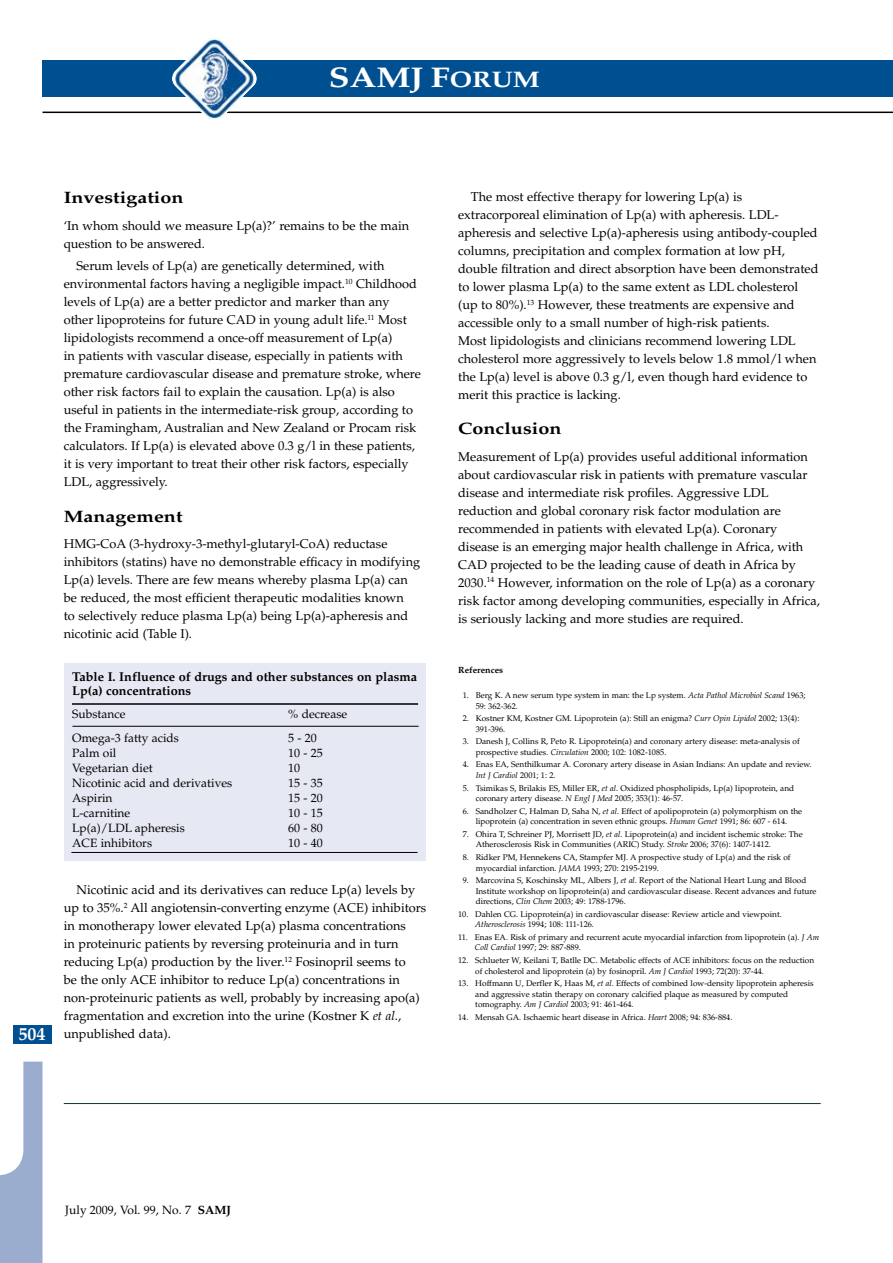
<style>
.page{position:relative;width:893px;height:1263px;background:#fff}
.page>*{position:absolute;margin:0;border:0;box-sizing:border-box;transform-origin:0 0}
.t1{font:700 28.5px "Palatino";color:#fff;scale:1.2 1}
.t2{font:700 18px "Palatino";color:#fff}
.t3{font:700 16.5px "Palatino";color:#000;scale:1.2 1}
.t4{font:12.75px/18px "Palatino";color:#000}
.t5{font:700 12.75px/13.5px "Palatino";color:#000}
.t6{font:12px "Palatino";color:#000}
.t7{font:700 9px "Palatino";color:#000}
.t8{font:8.25px/10.5px "Palatino";color:#000}
.s1{font-size:22.5px}
.s2{font-style:italic}
.s3{font-weight:700}
</style>
<div class="page">
<div style="left:43px;top:60px;width:850px;height:37px;background:#005091"></div>
<svg style="left:0;top:1061px;width:43px;height:202px"></svg>
<hr style="left:43px;top:112px;width:850px;height:1px;background:#000">
<img style="left:172px;top:37px;width:85px;height:83px">
<div style="left:14px;top:1024px;width:38px;height:19px;background:#005091"></div>
<div style="left:64px;top:663px;width:362px;height:197px;background:#e6e9f3"></div>
<hr style="left:72px;top:703px;width:346px;height:2px;background:#000">
<hr style="left:72px;top:726px;width:347px;height:1px;background:#000">
<hr style="left:71px;top:852px;width:347px;height:1px;background:#000">
<hr style="left:64px;top:1103px;width:757px;height:1px;background:#1a312b">
<h1 class="t1" style="left:329px;top:61px;width:177px">SAMJ F<span class="s1">ORUM</span></h1>
<h2 class="t2" style="left:18px;top:1023px;width:28px">504</h2>
<p class="t3" style="left:64px;top:188px;width:101px">Investigation</p>
<p class="t4" style="left:64px;top:217px;width:347px">‘In whom should we measure Lp(a)?’ remains to be the main question to be answered.</p>
<p class="t4" style="left:64px;top:257px;width:359px;text-indent:13px">Serum levels of Lp(a) are genetically determined, with environmental factors having a negligible impact.<sup>10</sup> Childhood levels of Lp(a) are a better predictor and marker than any other lipoproteins for future CAD in young adult life.<sup>11</sup> Most lipidologists recommend a once-off measurement of Lp(a)<br>in patients with vascular disease, especially in patients with premature cardiovascular disease and premature stroke, where other risk factors fail to explain the causation. Lp(a) is also useful in patients in the intermediate-risk group, according to the Framingham, Australian and New Zealand or Procam risk calculators. If Lp(a) is elevated above 0.3 g/l in these patients, it is very important to treat their other risk factors, especially LDL, aggressively.</p>
<p class="t3" style="left:64px;top:506px;width:101px">Management</p>
<p class="t4" style="left:64px;top:535px;width:358px">HMG-CoA (3-hydroxy-3-methyl-glutaryl-CoA) reductase inhibitors (statins) have no demonstrable efficacy in modifying Lp(a) levels. There are few means whereby plasma Lp(a) can be reduced, the most efficient therapeutic modalities known<br>to selectively reduce plasma Lp(a) being Lp(a)-apheresis and nicotinic acid (Table I).</p>
<p class="t5" style="left:72px;top:670px;width:346px">Table I. Influence of drugs and other substances on plasma<br>Lp(a) concentrations</p>
<p class="t6" style="left:72px;top:707px;width:55px">Substance</p>
<p class="t6" style="left:288px;top:707px;width:60px">% decrease</p>
<p class="t6" style="left:72px;top:730px;width:108px">Omega-3 fatty acids</p>
<p class="t6" style="left:288px;top:730px;width:30px">5 - 20</p>
<p class="t6" style="left:72px;top:745px;width:46px">Palm oil</p>
<p class="t6" style="left:288px;top:745px;width:36px">10 - 25</p>
<p class="t6" style="left:72px;top:760px;width:82px">Vegetarian diet</p>
<p class="t6" style="left:288px;top:760px;width:13px">10</p>
<p class="t6" style="left:72px;top:775px;width:162px">Nicotinic acid and derivatives</p>
<p class="t6" style="left:288px;top:775px;width:36px">15 - 35</p>
<p class="t6" style="left:72px;top:790px;width:42px">Aspirin</p>
<p class="t6" style="left:288px;top:790px;width:36px">15 - 20</p>
<p class="t6" style="left:72px;top:805px;width:60px">L-carnitine</p>
<p class="t6" style="left:288px;top:805px;width:36px">10 - 15</p>
<p class="t6" style="left:72px;top:820px;width:114px">Lp(a)/LDL apheresis</p>
<p class="t6" style="left:288px;top:820px;width:36px">60 - 80</p>
<p class="t6" style="left:72px;top:835px;width:81px">ACE inhibitors</p>
<p class="t6" style="left:288px;top:835px;width:36px">10 - 40</p>
<p class="t4" style="left:64px;top:881px;width:364px;text-indent:13px">Nicotinic acid and its derivatives can reduce Lp(a) levels by up to 35%.<sup>2</sup> All angiotensin-converting enzyme (ACE) inhibitors in monotherapy lower elevated Lp(a) plasma concentrations<br>in proteinuric patients by reversing proteinuria and in turn reducing Lp(a) production by the liver.<sup>12</sup> Fosinopril seems to<br>be the only ACE inhibitor to reduce Lp(a) concentrations in non-proteinuric patients as well, probably by increasing apo(a) fragmentation and excretion into the urine (Kostner K <span class="s2">et al</span>., unpublished data).</p>
<p class="t4" style="left:458px;top:188px;width:362px;text-indent:13px">The most effective therapy for lowering Lp(a) is extracorporeal elimination of Lp(a) with apheresis. LDL&shy;apheresis and selective Lp(a)-apheresis using antibody-coupled columns, precipitation and complex formation at low pH, double filtration and direct absorption have been demonstrated to lower plasma Lp(a) to the same extent as LDL cholesterol (up to 80%).<sup>13</sup> However, these treatments are expensive and accessible only to a small number of high-risk patients.<br>Most lipidologists and clinicians recommend lowering LDL cholesterol more aggressively to levels below 1.8 mmol/l when the Lp(a) level is above 0.3 g/l, even though hard evidence to merit this practice is lacking.</p>
<p class="t3" style="left:458px;top:419px;width:88px">Conclusion</p>
<p class="t4" style="left:458px;top:448px;width:363px">Measurement of Lp(a) provides useful additional information about cardiovascular risk in patients with premature vascular disease and intermediate risk profiles. Aggressive LDL reduction and global coronary risk factor modulation are recommended in patients with elevated Lp(a). Coronary disease is an emerging major health challenge in Africa, with CAD projected to be the leading cause of death in Africa by 2030.<sup>14</sup> However, information on the role of Lp(a) as a coronary risk factor among developing communities, especially in Africa, is seriously lacking and more studies are required.</p>
<p class="t7" style="left:458px;top:664px;width:46px">References</p>
<p class="t8" style="left:476px;top:690px;width:331px;text-indent:-13px">1. Berg K. A new serum type system in man: the Lp system. <span class="s2">Acta Pathol Microbiol Scand</span> 1963;<br>59: 362-362.</p>
<p class="t8" style="left:476px;top:713px;width:325px;text-indent:-13px">2. Kostner KM, Kostner GM. Lipoprotein (a): Still an enigma? <span class="s2">Curr Opin Lipidol</span> 2002; 13(4):<br>391-396.</p>
<p class="t8" style="left:476px;top:736px;width:326px;text-indent:-13px">3. Danesh J, Collins R, Peto R. Lipoprotein(a) and coronary artery disease: meta-analysis of prospective studies. <span class="s2">Circulation</span> 2000; 102: 1082-1085.</p>
<p class="t8" style="left:476px;top:759px;width:337px;text-indent:-13px">4. Enas EA, Senthilkumar A. Coronary artery disease in Asian Indians: An update and review.<br><span class="s2">Int J Cardiol</span> 2001; 1: 2.</p>
<p class="t8" style="left:476px;top:783px;width:320px;text-indent:-13px">5. Tsimikas S, Brilakis ES, Miller ER, <span class="s2">et al</span>. Oxidized phospholipids, Lp(a) lipoprotein, and coronary artery disease. <span class="s2">N Engl J Med</span> 2005; 353(1): 46-57.</p>
<p class="t8" style="left:463px;top:806px;width:341px;text-align:center">6. Sandholzer C, Halman D, Saha N, <span class="s2">et al</span>. Effect of apolipoprotein (a) polymorphism on the lipoprotein (a) concentration in seven ethnic groups. <span class="s2">Human Genet</span> 1991; 86: 607 - 614.</p>
<p class="t8" style="left:476px;top:829px;width:328px;text-indent:-13px">7. Ohira T, Schreiner PJ, Morrisett JD, <span class="s2">et al</span>. Lipoprotein(a) and incident ischemic stroke: The<br>Atherosclerosis Risk in Communities (ARIC) Study. <span class="s2">Stroke</span> 2006; 37(6): 1407-1412.</p>
<p class="t8" style="left:476px;top:852px;width:316px;text-indent:-13px">8. Ridker PM, Hennekens CA, Stampfer MJ. A prospective study of Lp(a) and the risk of myocardial infarction. <span class="s2">JAMA</span> 1993; 270: 2195-2199.</p>
<p class="t8" style="left:476px;top:875px;width:342px;text-indent:-13px">9. Marcovina S, Koschinsky ML, Albers J, <span class="s2">et al</span>. Report of the National Heart Lung and Blood<br>Institute workshop on lipoprotein(a) and cardiovascular disease. Recent advances and future directions, <span class="s2">Clin Chem</span> 2003; 49: 1788-1796.</p>
<p class="t8" style="left:475px;top:909px;width:308px;text-indent:-17px">10. Dahlen CG. Lipoprotein(a) in cardiovascular disease: Review article and viewpoint.<br><span class="s2">Atherosclerosis</span> 1994; 108: 111-126.</p>
<p class="t8" style="left:475px;top:932px;width:346px;text-indent:-17px">11. Enas EA. Risk of primary and recurrent acute myocardial infarction from lipoprotein (a). <span class="s2">J Am<br>Coll Cardiol</span> 1997; 29: 887-889.</p>
<p class="t8" style="left:475px;top:955px;width:340px;text-indent:-17px">12. Schlueter W, Keilani T, Batlle DC. Metabolic effects of ACE inhibitors: focus on the reduction of cholesterol and lipoprotein (a) by fosinopril. <span class="s2">Am J Cardiol</span> 1993; 72(20): 37-44.</p>
<p class="t8" style="left:475px;top:978px;width:340px;text-indent:-17px">13. Hoffmann U, Derfler K, Haas M, <span class="s2">et al</span>. Effects of combined low-density lipoprotein apheresis and aggressive statin therapy on coronary calcified plaque as measured by computed tomography. <span class="s2">Am J Cardiol</span> 2003; 91: 461-464.</p>
<p class="t8" style="left:458px;top:1012px;width:276px">14. Mensah GA. Ischaemic heart disease in Africa. <span class="s2">Heart</span> 2008; 94: 836-884.</p>
<p class="t6" style="left:65px;top:1203px;width:167px">July 2009, Vol. 99, No. 7 <span class="s3">SAMJ</span></p>
</div>
